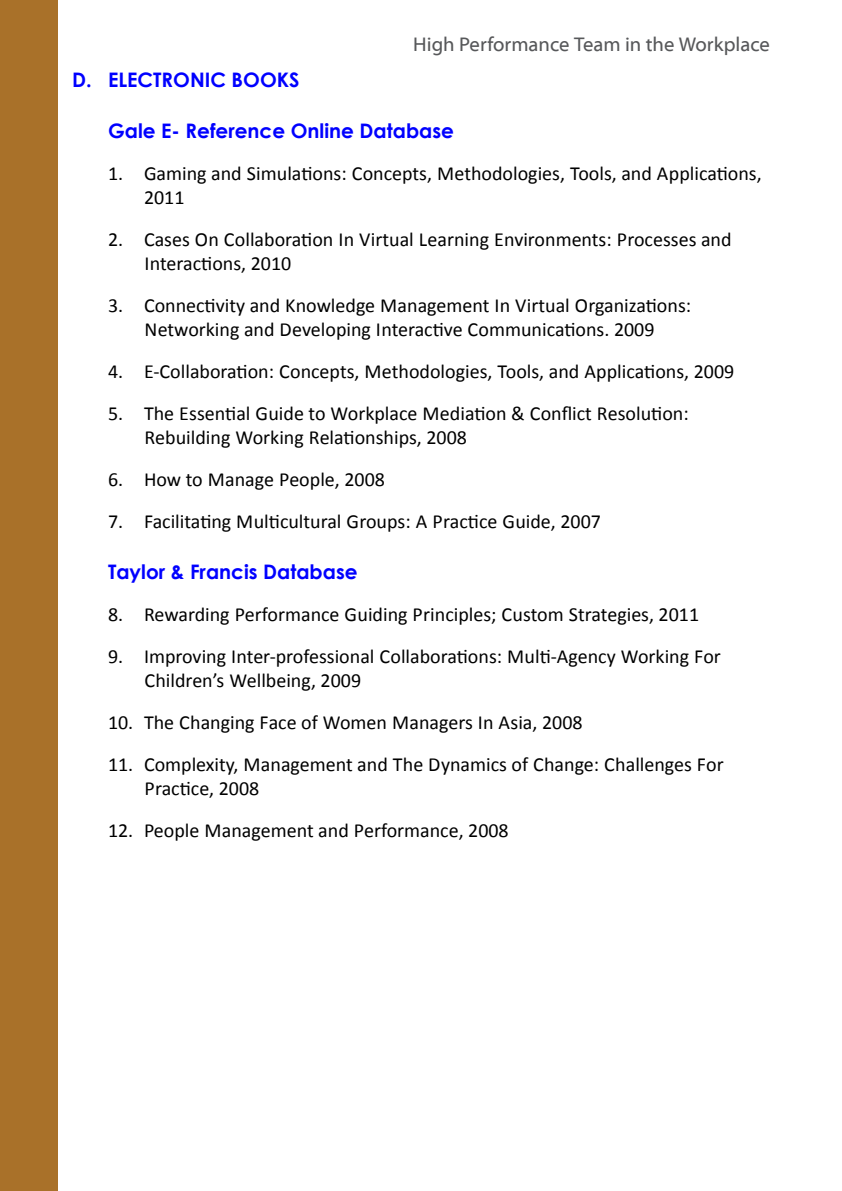
<style>
.page{position:relative;width:842px;height:1191px;background:#fff}
.page>*{position:absolute;margin:0;border:0;box-sizing:border-box;transform-origin:0 0}
.List{font:20px/24px "Calibri";color:#000}
.sub_title2{font:700 20px "Century Gothic";color:#00f}
.t1{font:20px "Myriad Web Pro";color:#57585a}
.Title2{font:700 20px "Century Gothic";color:#00f}
</style>
<div class="page">
<div style="left:0;top:0;width:58px;height:1191px;background:#a97129"></div>
<p class="t1" style="left:413px;top:33px;width:358px">High Performance Team in the Workplace</p>
<p class="Title2" style="left:72px;top:65px;width:229px">D. ELECTRONIC BOOKS</p>
<p class="sub_title2" style="left:108px;top:116px;width:348px">Gale E- Reference Online Database</p>
<p class="List" style="left:144px;top:161px;width:619px;text-indent:-36px">1. Gaming and Simulations: Concepts, Methodologies, Tools, and Applications,<br>2011</p>
<p class="List" style="left:144px;top:227px;width:589px;text-indent:-36px">2. Cases On Collaboration In Virtual Learning Environments: Processes and<br>Interactions, 2010</p>
<p class="List" style="left:108px;top:293px;width:585px;text-align:center">3. Connectivity and Knowledge Management In Virtual Organizations:<br>Networking and Developing Interactive Communications. 2009</p>
<p class="List" style="left:108px;top:359px;width:628px">4. E-Collaboration: Concepts, Methodologies, Tools, and Applications, 2009</p>
<p class="List" style="left:144px;top:401px;width:546px;text-indent:-36px">5. The Essential Guide to Workplace Mediation &amp; Conflict Resolution:<br>Rebuilding Working Relationships, 2008</p>
<p class="List" style="left:108px;top:467px;width:278px">6. How to Manage People, 2008</p>
<p class="List" style="left:108px;top:509px;width:494px">7. Facilitating Multicultural Groups: A Practice Guide, 2007</p>
<p class="sub_title2" style="left:108px;top:557px;width:251px">Taylor &amp; Francis Database</p>
<p class="List" style="left:108px;top:602px;width:593px">8. Rewarding Performance Guiding Principles; Custom Strategies, 2011</p>
<p class="List" style="left:144px;top:644px;width:578px;text-indent:-36px">9. Improving Inter-professional Collaborations: Multi-Agency Working For<br>Children’s Wellbeing, 2009</p>
<p class="List" style="left:108px;top:710px;width:476px">10. The Changing Face of Women Managers In Asia, 2008</p>
<p class="List" style="left:144px;top:752px;width:581px;text-indent:-36px">11. Complexity, Management and The Dynamics of Change: Challenges For<br>Practice, 2008</p>
<p class="List" style="left:108px;top:818px;width:402px">12. People Management and Performance, 2008</p>
</div>
